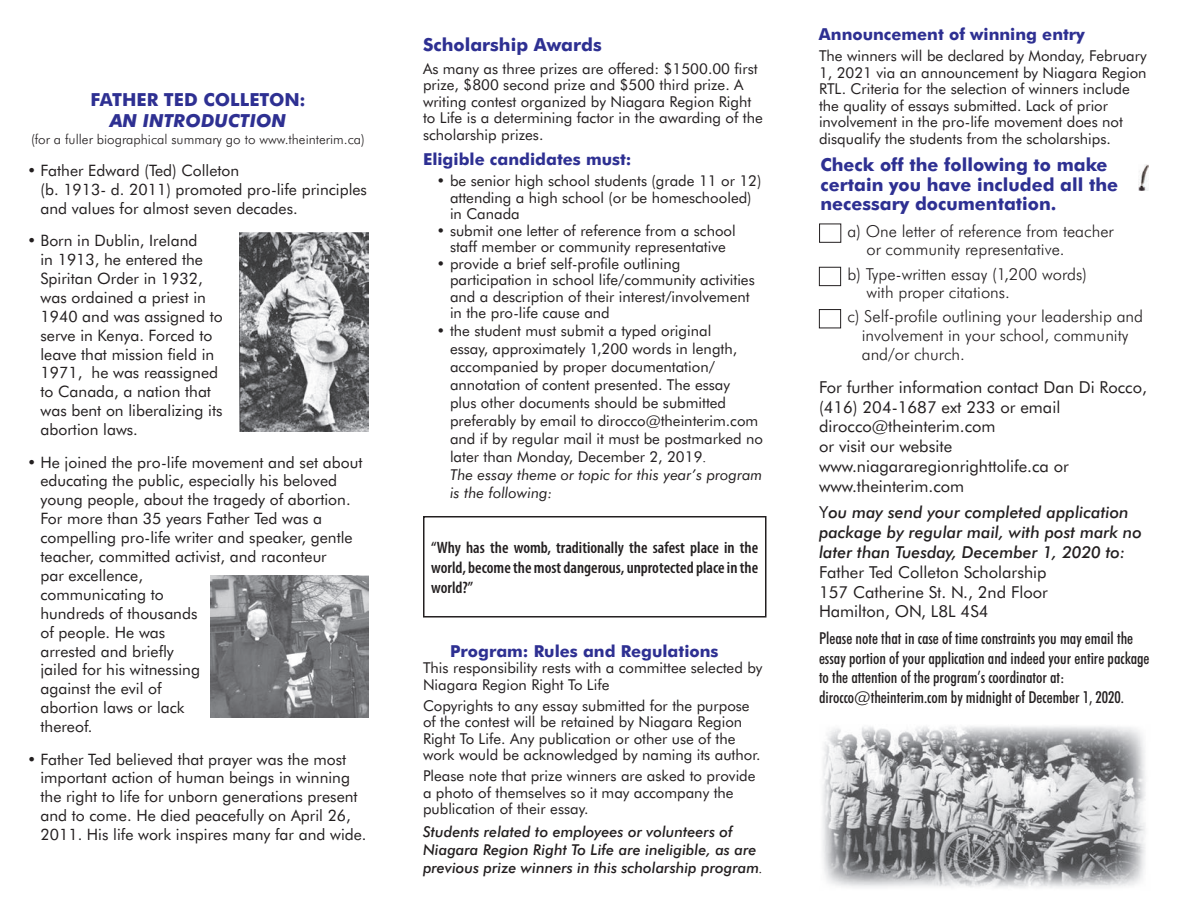
<style>
.page{position:relative;width:1188px;height:918px;background:#fff}
.page>*{position:absolute;margin:0;border:0;box-sizing:border-box;transform-origin:0 0}
.t1{font:700 18px/19.5px "Futura BT";color:#2e3092}
.t2{font:italic 700 18px "Futura BT";color:#2e3092}
.t3{font:16.5px/19.8px "Futura BT";color:#231f20}
.t4{font:500 condensed 16.5px/19.8px "Futura BT";color:#231f20}
.t5{font:300 16.5px/18px "Futura BT";color:#231f20}
.t6{font:600 condensed 16.5px/19.8px "Myriad Pro";color:#231f20;text-align:justify}
.t7{font:italic 500 16.5px/19.8px "Futura BT";color:#231f20}
.t8{font:700 16.5px "Futura BT";color:#2e3092}
.t9{font:15.75px/18.9px "Futura BT";color:#231f20}
.t10{font:15px/16.5px "Futura BT";color:#231f20}
.t11{font:italic 500 15px/18px "Futura BT";color:#231f20}
.t12{font:300 13.5px "Futura BT";color:#231f20}
.s1{font-family:"Times New Roman"}
.s2{font-style:italic}
.s3{font-family:"Times New Roman";font-weight:400}
.s4{font-weight:400;font-style:normal}
</style>
<div class="page">
<img style="left:1139px;top:164px;width:10px;height:26px">
<img style="left:822px;top:726px;width:324px;height:162px">
<img style="left:211px;top:576px;width:157px;height:142px">
<img style="left:240px;top:232px;width:129px;height:200px">
<div style="left:423px;top:516px;width:343px;height:102px;border:2px solid #231f20"></div>
<div style="left:819px;top:224px;width:22px;height:19px;border:1px solid #231f20"></div>
<div style="left:819px;top:267px;width:22px;height:19px;border:1px solid #231f20"></div>
<div style="left:819px;top:309px;width:22px;height:19px;border:1px solid #231f20"></div>
<p class="t1" style="left:90px;top:89px;width:217px">FATHER TED COLLETON:</p>
<p class="t2" style="left:110px;top:110px;width:178px">AN INTRODUCTION</p>
<p class="t12" style="left:31px;top:131px;width:335px">(for a fuller biographical summary go to www.theinterim.ca)</p>
<p class="t9" style="left:40px;top:161px;width:328px;text-indent:-13px">• Father Edward (Ted) Colleton<br>(b. 1913- d. 2011) promoted pro-life principles and values for almost seven decades.</p>
<p class="t9" style="left:40px;top:231px;width:184px;text-indent:-13px">• Born in Dublin, Ireland<br>in 1913, he entered the<br>Spiritan Order in 1932, was ordained a priest in<br>1940 and was assigned to serve in Kenya. Forced to leave that mission field in<br>1971, he was reassigned to Canada, a nation that was bent on liberalizing its abortion laws.</p>
<p class="t9" style="left:40px;top:452px;width:323px;text-indent:-13px">• He joined the pro-life movement and set about educating the public, especially his beloved young people, about the tragedy of abortion.<br>For more than 35 years Father Ted was a compelling pro-life writer and speaker, gentle teacher, committed activist, and raconteur<br>par excellence,<br>communicating to<br>hundreds of thousands<br>of people. He was<br>arrested and briefly<br>jailed for his witnessing<br>against the evil of<br>abortion laws or lack<br>thereof.</p>
<p class="t9" style="left:40px;top:749px;width:328px;text-indent:-13px">• Father Ted believed that prayer was the most important action of human beings in winning the right to life for unborn generations present and to come. He died peacefully on April 26, 2011. His life work inspires many far and wide.</p>
<p class="t1" style="left:423px;top:35px;width:180px">Scholarship Awards</p>
<p class="t10" style="left:423px;top:60px;width:341px">As many as three prizes are offered: $1500.00 first prize, $800 second prize and $500 third prize. A writing contest organized by Niagara Region Right to Life is a determining factor in the awarding of the scholarship prizes.</p>
<p class="t8" style="left:423px;top:149px;width:210px">Eligible candidates must:</p>
<p class="t10" style="left:450px;top:173px;width:313px;text-indent:-14px">• be senior high school students (grade 11 or 12) attending a high school (or be homeschooled) in Canada</p>
<p class="t10" style="left:436px;top:222px;width:301px;text-align:center">• submit one letter of reference from a school staff member or community representative</p>
<p class="t10" style="left:450px;top:255px;width:306px;text-indent:-14px">• provide a brief self-profile outlining participation in school life/community activities and a description of their interest/involvement in the pro-life cause and</p>
<p class="t10" style="left:450px;top:322px;width:315px;line-height:18px;text-indent:-14px">• the student must submit a typed original<br>essay, approximately 1,200 words in length, accompanied by proper documentation/ annotation of content presented. The essay<br>plus other documents should be submitted preferably by email to dirocco@theinterim.com and if by regular mail it must be postmarked no later than Monday, December 2, 2019<span class="s1">.<br></span><span class="s2">The essay theme or topic for this year’s program is the following:</span></p>
<p class="t6" style="left:431px;top:537px;width:329px">“Why has the womb, traditionally the safest place in the world, become the most dangerous, unprotected place in the world?”</p>
<p class="t8" style="left:450px;top:641px;width:270px">Program: Rules and Regulations</p>
<p class="t10" style="left:423px;top:660px;width:341px">This responsibility rests with a committee selected by<br>Niagara Region Right To Life</p>
<p class="t10" style="left:423px;top:697px;width:339px">Copyrights to any essay submitted for the purpose of the contest will be retained by Niagara Region Right To Life. Any publication or other use of the work would be acknowledged by naming its author.</p>
<p class="t10" style="left:423px;top:768px;width:334px">Please note that prize winners are asked to provide a photo of themselves so it may accompany the publication of their essay.</p>
<p class="t11" style="left:423px;top:822px;width:341px">Students related to employees or volunteers of<br>Niagara Region Right To Life are ineligible, as are previous prize winners in this scholarship program<span class="s3">.</span></p>
<p class="t8" style="left:819px;top:24px;width:268px">Announcement of winning entry</p>
<p class="t10" style="left:819px;top:48px;width:329px">The winners will be declared by Monday, February 1, 2021 via an announcement by Niagara Region RTL. Criteria for the selection of winners include the quality of essays submitted. Lack of prior involvement in the pro-life movement does not disqualify the students from the scholarships.</p>
<p class="t1" style="left:820px;top:155px;width:299px">Check off the following to make certain you have included all the necessary documentation.</p>
<p class="t5" style="left:867px;top:222px;width:249px;text-indent:-19px">a) One letter of reference from teacher or community representative.</p>
<p class="t5" style="left:867px;top:265px;width:222px;text-indent:-19px">b) Type-written essay (1,200 words) with proper citations.</p>
<p class="t5" style="left:847px;top:308px;width:297px;text-align:center">c) Self-profile outlining your leadership and involvement in your school, community</p>
<p class="t5" style="left:862px;top:345px;width:105px">and/or church.</p>
<p class="t3" style="left:819px;top:377px;width:329px">For further information contact Dan Di Rocco, (416) 204-1687 ext 233 or email dirocco@theinterim.com<br>or visit our website www.niagararegionrighttolife.ca or www.theinterim.com</p>
<p class="t7" style="left:819px;top:502px;width:324px"><span class="s4">Y</span>ou may send your completed application package by regular mail, with post mark no later than Tuesday, December 1, 2020 to:</p>
<p class="t3" style="left:819px;top:562px;width:230px;text-align:justify">Father Ted Colleton Scholarship 157 Catherine St. N., 2nd Floor Hamilton, ON, L8L 4S4</p>
<p class="t4" style="left:819px;top:628px;width:332px">Please note that in case of time constraints you may email the essay portion of your application and indeed your entire package to the attention of the program’s coordinator at: dirocco@theinterim.com by midnight of December 1, 2020.</p>
</div>
